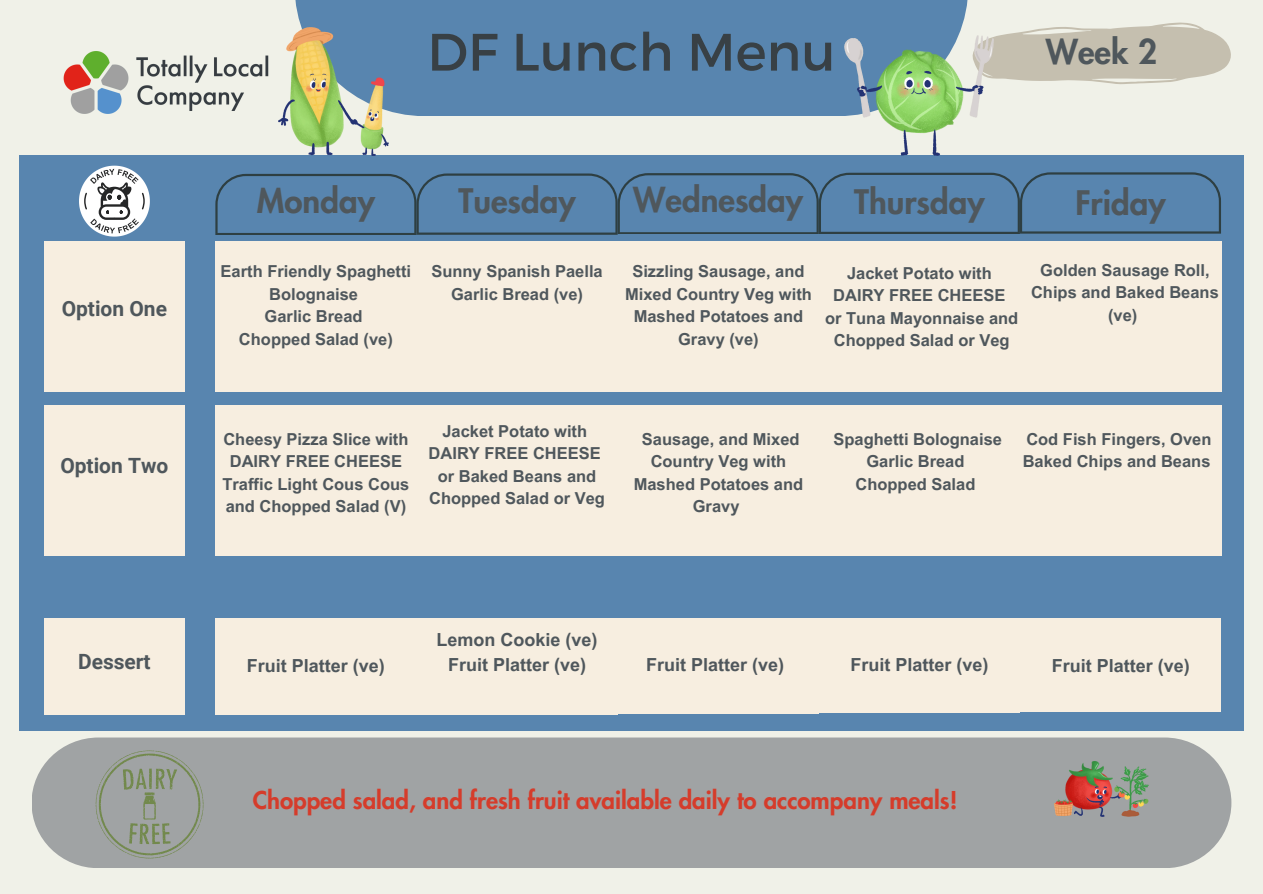
<style>
.page{position:relative;width:1263px;height:894px;background:#fff}
.page>*{position:absolute;margin:0;border:0;box-sizing:border-box;transform-origin:0 0}
.t1{font:52.5px "Montserrat";color:#384045}
.t2{font:800 33px "Futura LT Pro";color:#4f575c}
.t3{font:800 24px "Futura LT Pro";color:#d53c2b}
.t4{font:700 21px "Roboto";color:#4f575c}
.t5{font:700 18px "Arial MT Pro";color:#4f575c}
.t6{font:700 16.5px/22.5px "Arial MT Pro";color:#4f575c;text-align:center}
</style>
<div class="page">
<div style="left:0;top:0;width:1263px;height:893px;background:#f0f1e8"></div>
<div style="left:295px;top:0;width:673px;height:116px;background:#5885af"></div>
<div style="left:19px;top:155px;width:1224px;height:575px;background:#5885af"></div>
<div style="left:44px;top:241px;width:141px;height:151px;background:#f7eee0"></div>
<div style="left:44px;top:405px;width:141px;height:151px;background:#f7eee0"></div>
<div style="left:44px;top:617px;width:141px;height:97px;background:#f7eee0"></div>
<div style="left:215px;top:241px;width:201px;height:151px;background:#f7eee0"></div>
<div style="left:215px;top:405px;width:201px;height:151px;background:#f7eee0"></div>
<div style="left:215px;top:617px;width:201px;height:97px;background:#f7eee0"></div>
<svg style="left:215px;top:172px;width:1006px;height:62px"></svg>
<div style="left:416px;top:241px;width:202px;height:151px;background:#f7eee0"></div>
<div style="left:618px;top:241px;width:201px;height:151px;background:#f7eee0"></div>
<div style="left:416px;top:405px;width:202px;height:151px;background:#f7eee0"></div>
<div style="left:618px;top:405px;width:201px;height:151px;background:#f7eee0"></div>
<div style="left:819px;top:241px;width:201px;height:150px;background:#f7eee0"></div>
<div style="left:1020px;top:241px;width:201px;height:150px;background:#f7eee0"></div>
<div style="left:819px;top:405px;width:201px;height:151px;background:#f7eee0"></div>
<div style="left:1020px;top:405px;width:201px;height:151px;background:#f7eee0"></div>
<img style="left:63px;top:51px;width:206px;height:63px">
<div style="left:32px;top:737px;width:1199px;height:130px;background:#a0a3a4"></div>
<div style="left:416px;top:617px;width:202px;height:97px;background:#f7eee0"></div>
<div style="left:618px;top:617px;width:201px;height:96px;background:#f7eee0"></div>
<div style="left:819px;top:617px;width:201px;height:95px;background:#f7eee0"></div>
<div style="left:1020px;top:617px;width:201px;height:94px;background:#f7eee0"></div>
<svg style="left:994px;top:22px;width:237px;height:62px"></svg>
<img style="left:845px;top:35px;width:149px;height:120px">
<img style="left:278px;top:28px;width:110px;height:128px">
<img style="left:1054px;top:759px;width:95px;height:57px">
<svg style="left:79px;top:166px;width:71px;height:70px"></svg>
<svg style="left:96px;top:750px;width:108px;height:108px;background:#999f96"></svg>
<h4 class="t4" style="left:62px;top:296px;width:107px">Option One</h4>
<h4 class="t4" style="left:60px;top:453px;width:110px">Option Two</h4>
<p class="t4" style="left:78px;top:649px;width:74px">Dessert</p>
<h1 class="t1" style="left:427px;top:18px;width:410px">DF Lunch Menu</h1>
<p class="t2" style="left:1046px;top:37px;width:113px">Week 2</p>
<h2 class="t2" style="left:257px;top:185px;width:119px">Monday</h2>
<p class="t2" style="left:459px;top:185px;width:119px">Tuesday</p>
<h2 class="t2" style="left:633px;top:185px;width:171px">Wednesday</h2>
<p class="t2" style="left:854px;top:186px;width:132px">Thursday</p>
<h2 class="t2" style="left:1075px;top:188px;width:92px">Friday</h2>
<h2 class="t6" style="left:221px;top:262px;width:192px">Earth Friendly Spaghetti</h2>
<p class="t6" style="left:269px;top:285px;width:90px">Bolognaise</p>
<h2 class="t6" style="left:265px;top:307px;width:100px">Garlic Bread</h2>
<p class="t6" style="left:239px;top:330px;width:155px">Chopped Salad (ve)</p>
<p class="t6" style="left:431px;top:262px;width:173px">Sunny Spanish Paella</p>
<p class="t6" style="left:451px;top:285px;width:133px">Garlic Bread (ve)</p>
<p class="t6" style="left:625px;top:262px;width:188px">Sizzling Sausage, and<br>Mixed Country Veg with<br>Mashed Potatoes and<br>Gravy (ve)</p>
<p class="t6" style="left:847px;top:263px;width:146px">Jacket Potato with</p>
<p class="t6" style="left:833px;top:286px;width:174px">DAIRY FREE CHEESE</p>
<p class="t6" style="left:825px;top:308px;width:195px">or Tuna Mayonnaise and<br>Chopped Salad or Veg</p>
<p class="t6" style="left:1031px;top:261px;width:189px">Golden Sausage Roll,<br>Chips and Baked Beans (ve)</p>
<p class="t6" style="left:223px;top:429px;width:187px">Cheesy Pizza Slice with<br>DAIRY FREE CHEESE</p>
<p class="t6" style="left:222px;top:474px;width:188px;text-align:left">Traffic Light Cous Cous and Chopped Salad (V)</p>
<p class="t6" style="left:442px;top:421px;width:146px">Jacket Potato with</p>
<p class="t6" style="left:429px;top:444px;width:174px">DAIRY FREE CHEESE</p>
<p class="t6" style="left:429px;top:466px;width:177px">or Baked Beans and<br>Chopped Salad or Veg</p>
<p class="t6" style="left:634px;top:429px;width:171px">Sausage, and Mixed<br>Country Veg with<br>Mashed Potatoes and<br>Gravy</p>
<p class="t6" style="left:833px;top:429px;width:170px">Spaghetti Bolognaise</p>
<p class="t6" style="left:866px;top:452px;width:100px">Garlic Bread</p>
<p class="t6" style="left:855px;top:474px;width:122px">Chopped Salad</p>
<p class="t6" style="left:1023px;top:429px;width:190px;text-align:left">Cod Fish Fingers, Oven<br>Baked Chips and Beans</p>
<p class="t5" style="left:247px;top:658px;width:140px">Fruit Platter (ve)</p>
<h2 class="t5" style="left:437px;top:632px;width:163px">Lemon Cookie (ve)</h2>
<p class="t5" style="left:448px;top:657px;width:140px">Fruit Platter (ve)</p>
<p class="t5" style="left:646px;top:657px;width:140px">Fruit Platter (ve)</p>
<p class="t5" style="left:851px;top:657px;width:140px">Fruit Platter (ve)</p>
<p class="t5" style="left:1052px;top:658px;width:140px">Fruit Platter (ve)</p>
<p class="t3" style="left:253px;top:789px;width:706px">Chopped salad, and fresh fruit available daily to accompany meals!</p>
</div>
